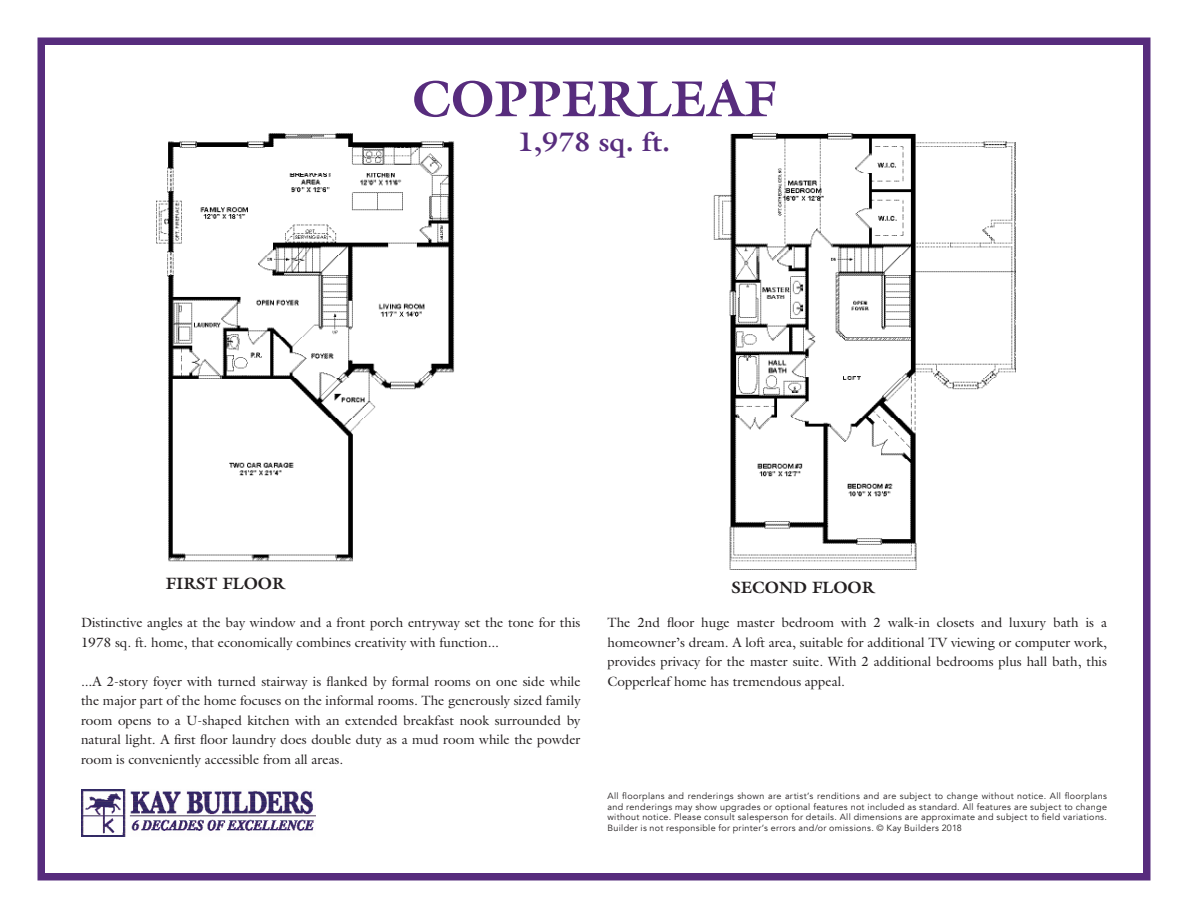
<style>
.page{position:relative;width:1188px;height:918px;background:#fff}
.page>*{position:absolute;margin:0;border:0;box-sizing:border-box;transform-origin:0 0}
.t1{font:700 51px "Galliard";color:#572c7d}
.t2{font:700 27px "Galliard";color:#572c7d}
.t3{font:700 16.5px "Galliard";color:#231f20}
.t4{font:13.5px/19.5px "Galliard";color:#231f20;text-align:justify}
.t5{font:9px/10.8px "Avenir";letter-spacing:.035em;color:#231f20;text-align:justify}
</style>
<div class="page">
<div style="left:38px;top:38px;width:1112px;height:842px;border:8px solid #572c7d"></div>
<img style="left:81px;top:790px;width:235px;height:47px">
<img style="left:156px;top:133px;width:299px;height:429px">
<img style="left:713px;top:133px;width:302px;height:436px">
<p class="t1" style="left:412px;top:66px;width:366px">COPPERLEAF</p>
<p class="t2" style="left:518px;top:124px;width:154px">1,978 sq. ft.</p>
<p class="t3" style="left:166px;top:572px;width:120px">FIRST FLOOR</p>
<p class="t3" style="left:731px;top:577px;width:145px">SECOND FLOOR</p>
<p class="t4" style="left:81px;top:613px;width:501px">Distinctive angles at the bay window and a front porch entryway set the tone for this<br>1978 sq. ft. home, that economically combines creativity with function...</p>
<p class="t4" style="left:81px;top:671px;width:501px">...A 2-story foyer with turned stairway is flanked by formal rooms on one side while the major part of the home focuses on the informal rooms. The generously sized family room opens to a U-shaped kitchen with an extended breakfast nook surrounded by natural light. A first floor laundry does double duty as a mud room while the powder room is conveniently accessible from all areas.</p>
<p class="t4" style="left:608px;top:613px;width:501px">The 2nd floor huge master bedroom with 2 walk-in closets and luxury bath is a homeowner’s dream. A loft area, suitable for additional TV viewing or computer work, provides privacy for the master suite. With 2 additional bedrooms plus hall bath, this Copperleaf home has tremendous appeal.</p>
<p class="t5" style="left:608px;top:790px;width:501px">All floorplans and renderings shown are artist’s renditions and are subject to change without notice. All floorplans and renderings may show upgrades or optional features not included as standard. All features are subject to change without notice. Please consult salesperson for details. All dimensions are approximate and subject to field variations.<br>Builder is not responsible for printer’s errors and/or omissions. © Kay Builders 2018</p>
</div>
